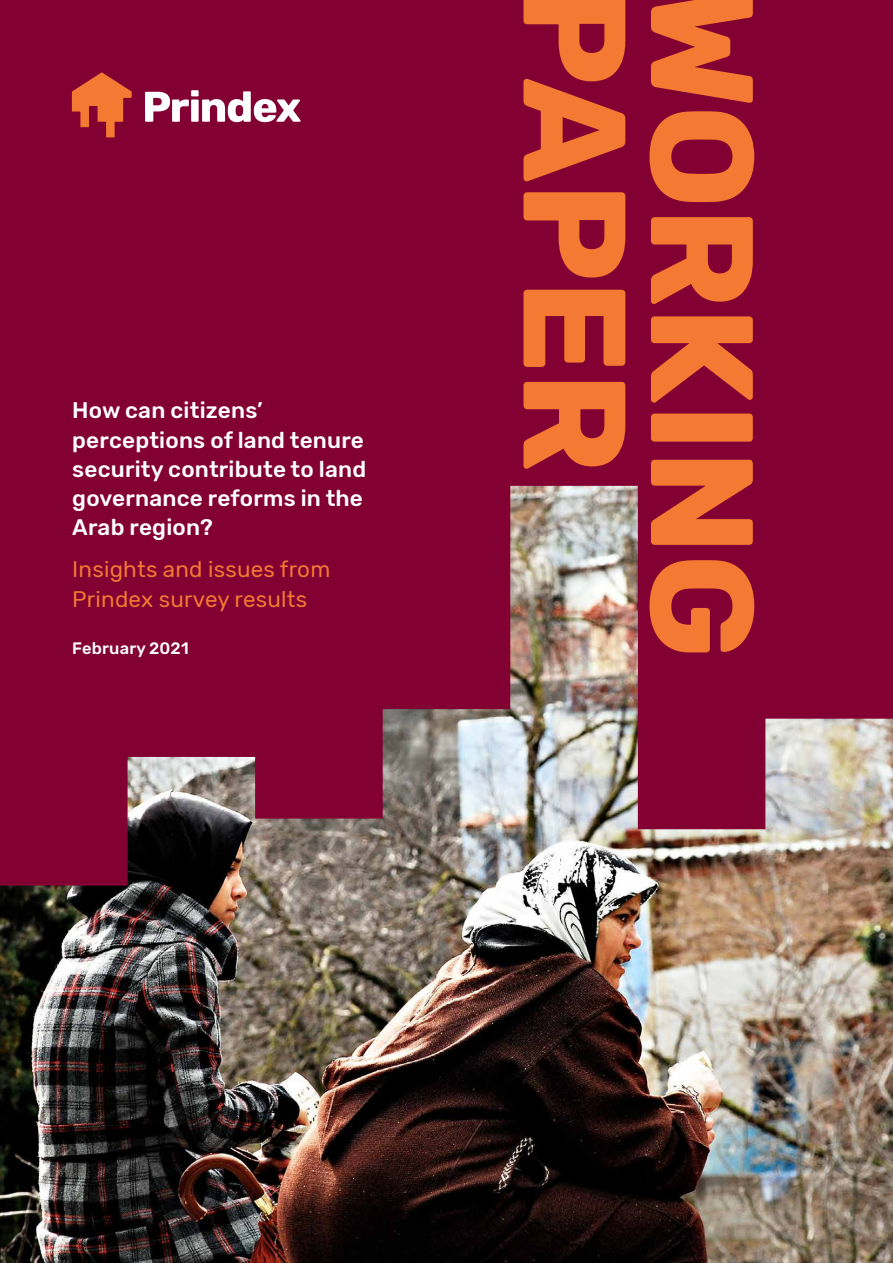
<style>
.page{position:relative;width:893px;height:1263px;background:#830032}
.page>*{position:absolute;margin:0;border:0;box-sizing:border-box;transform-origin:0 0}
.t1{font:700 145.5px "Rubik";letter-spacing:-.01em;color:#f47932}
.t2{font:500 22.5px/29.2px "Rubik";letter-spacing:.01em;color:#fff}
.t3{font:22.5px/29.2px "Rubik";letter-spacing:.01em;color:#f47932}
.t4{font:500 16.5px "Rubik";letter-spacing:.01em;color:#fff}
</style>
<div class="page">
<svg style="left:71px;top:72px;width:230px;height:66px"></svg>
<img style="left:0;top:486px;width:893px;height:777px">
<p class="t2" style="left:72px;top:397px;width:296px">How can citizens’ perceptions of land tenure security contribute to land governance reforms in the<br>Arab region?</p>
<p class="t3" style="left:72px;top:556px;width:260px">Insights and issues from<br>Prindex survey results</p>
<p class="t4" style="left:72px;top:638px;width:118px">February 2021</p>
<h1 class="t1" style="left:659px;top:-14px;width:488px;rotate:90deg">PAPER</h1>
<h1 class="t1" style="left:787px;top:-14px;width:674px;rotate:90deg">WORKING</h1>
</div>
